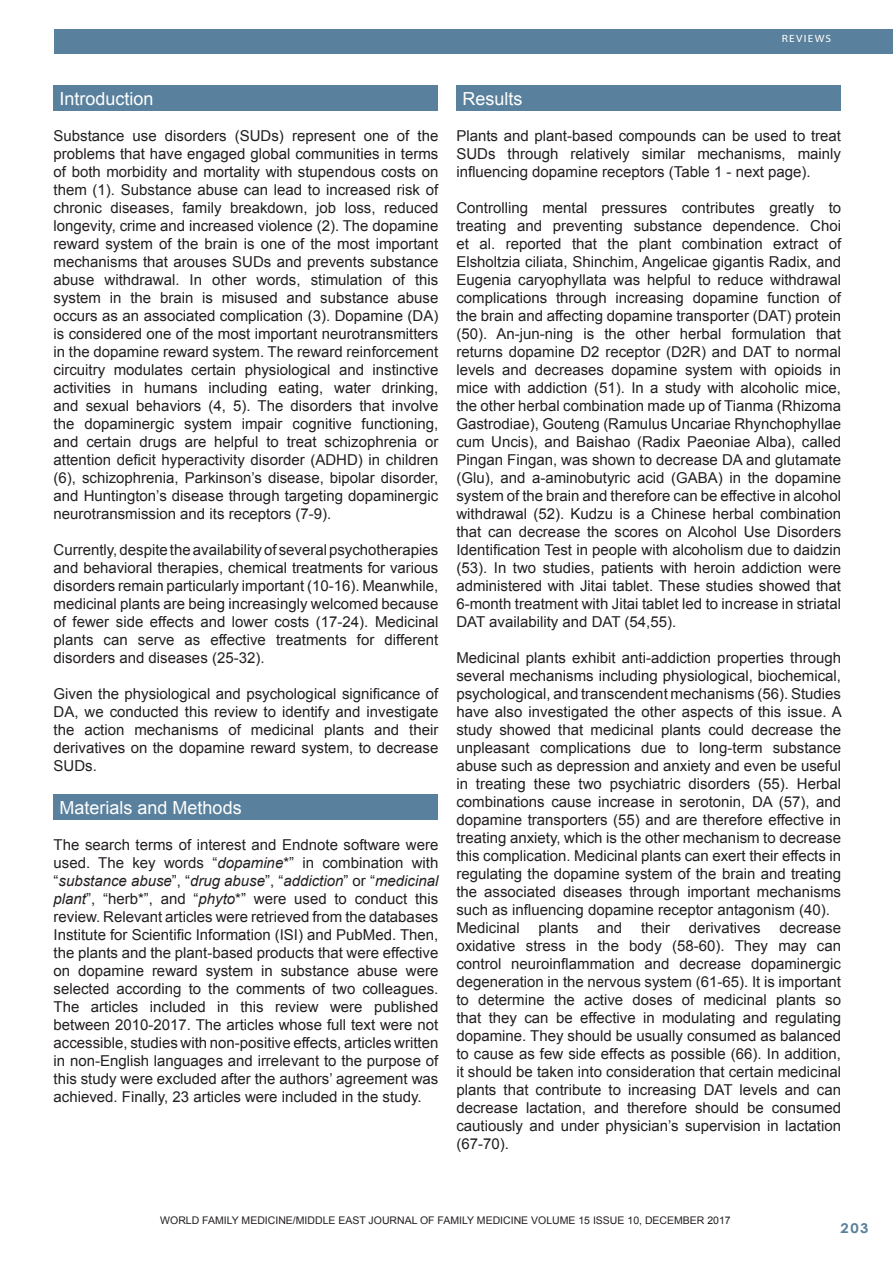
<style>
.page{position:relative;width:893px;height:1263px;background:#fff}
.page>*{position:absolute;margin:0;border:0;box-sizing:border-box;transform-origin:0 0}
.Footnote_Text{font:18px "Arial";color:#fff}
.Footnote_Text-2{font:15px/18px "Arial";color:#231f20;text-align:justify}
.t1{font:700 13.5px "Century Gothic";color:#59809c;scale:1.1 1}
.Footnote_Text-3{font:10.5px "Arial";color:#231f20}
.t2{font:10.5px "Myriad";letter-spacing:.1em;color:#fff;scale:1.1 1}
.s1{font-style:italic}
</style>
<div class="page">
<div style="left:54px;top:30px;width:839px;height:24px;background:#59809c"></div>
<div style="left:54px;top:85px;width:384px;height:26px;background:#59809c"></div>
<div style="left:54px;top:795px;width:384px;height:25px;background:#59809c"></div>
<div style="left:456px;top:85px;width:385px;height:26px;background:#59809c"></div>
<p class="t2" style="left:782px;top:34px;width:46px">REVIEWS</p>
<p class="Footnote_Text" style="left:60px;top:86px;width:96px">Introduction</p>
<p class="Footnote_Text-2" style="left:54px;top:126px;width:386px">Substance use disorders (SUDs) represent one of the problems that have engaged global communities in terms of both morbidity and mortality with stupendous costs on them (1). Substance abuse can lead to increased risk of chronic diseases, family breakdown, job loss, reduced longevity, crime and increased violence (2). The dopamine reward system of the brain is one of the most important mechanisms that arouses SUDs and prevents substance abuse withdrawal. In other words, stimulation of this system in the brain is misused and substance abuse occurs as an associated complication (3). Dopamine (DA) is considered one of the most important neurotransmitters in the dopamine reward system. The reward reinforcement circuitry modulates certain physiological and instinctive activities in humans including eating, water drinking, and sexual behaviors (4, 5). The disorders that involve the dopaminergic system impair cognitive functioning, and certain drugs are helpful to treat schizophrenia or attention deficit hyperactivity disorder (ADHD) in children (6), schizophrenia, Parkinson’s disease, bipolar disorder, and Huntington’s disease through targeting dopaminergic neurotransmission and its receptors (7-9).</p>
<p class="Footnote_Text-2" style="left:54px;top:540px;width:386px">Currently, despite the availability of several psychotherapies and behavioral therapies, chemical treatments for various disorders remain particularly important (10-16). Meanwhile, medicinal plants are being increasingly welcomed because of fewer side effects and lower costs (17-24). Medicinal plants can serve as effective treatments for different disorders and diseases (25-32).</p>
<p class="Footnote_Text-2" style="left:54px;top:684px;width:386px">Given the physiological and psychological significance of DA, we conducted this review to identify and investigate the action mechanisms of medicinal plants and their derivatives on the dopamine reward system, to decrease SUDs.</p>
<p class="Footnote_Text" style="left:60px;top:796px;width:184px">Materials and Methods</p>
<p class="Footnote_Text-2" style="left:54px;top:836px;width:386px">The search terms of interest and Endnote software were used. The key words “<span class="s1">dopamine</span>*” in combination with “<span class="s1">substance abuse</span>”, “<span class="s1">drug abuse</span>”, “<span class="s1">addiction</span>” or “<span class="s1">medicinal plant</span>”, “herb*”, and “<span class="s1">phyto</span>*” were used to conduct this review. Relevant articles were retrieved from the databases Institute for Scientific Information (ISI) and PubMed. Then, the plants and the plant-based products that were effective on dopamine reward system in substance abuse were selected according to the comments of two colleagues.<br>The articles included in this review were published between 2010-2017. The articles whose full text were not accessible, studies with non-positive effects, articles written in non-English languages and irrelevant to the purpose of this study were excluded after the authors’ agreement was achieved. Finally, 23 articles were included in the study.</p>
<p class="Footnote_Text" style="left:462px;top:86px;width:62px">Results</p>
<p class="Footnote_Text-2" style="left:456px;top:126px;width:386px">Plants and plant-based compounds can be used to treat SUDs through relatively similar mechanisms, mainly influencing dopamine receptors (Table 1 - next page).</p>
<p class="Footnote_Text-2" style="left:456px;top:198px;width:386px">Controlling mental pressures contributes greatly to treating and preventing substance dependence. Choi et al. reported that the plant combination extract of Elsholtzia ciliata, Shinchim, Angelicae gigantis Radix, and Eugenia caryophyllata was helpful to reduce withdrawal complications through increasing dopamine function of the brain and affecting dopamine transporter (DAT) protein (50). An-jun-ning is the other herbal formulation that returns dopamine D2 receptor (D2R) and DAT to normal levels and decreases dopamine system with opioids in mice with addiction (51). In a study with alcoholic mice, the other herbal combination made up of Tianma (Rhizoma Gastrodiae), Gouteng (Ramulus Uncariae Rhynchophyllae cum Uncis), and Baishao (Radix Paeoniae Alba), called Pingan Fingan, was shown to decrease DA and glutamate (Glu), and a-aminobutyric acid (GABA) in the dopamine system of the brain and therefore can be effective in alcohol withdrawal (52). Kudzu is a Chinese herbal combination that can decrease the scores on Alcohol Use Disorders Identification Test in people with alcoholism due to daidzin (53). In two studies, patients with heroin addiction were administered with Jitai tablet. These studies showed that 6-month treatment with Jitai tablet led to increase in striatal DAT availability and DAT (54,55).</p>
<p class="Footnote_Text-2" style="left:456px;top:648px;width:387px">Medicinal plants exhibit anti-addiction properties through several mechanisms including physiological, biochemical, psychological, and transcendent mechanisms (56). Studies have also investigated the other aspects of this issue. A study showed that medicinal plants could decrease the unpleasant complications due to long-term substance abuse such as depression and anxiety and even be useful in treating these two psychiatric disorders (55). Herbal combinations cause increase in serotonin, DA (57), and dopamine transporters (55) and are therefore effective in treating anxiety, which is the other mechanism to decrease this complication. Medicinal plants can exert their effects in regulating the dopamine system of the brain and treating the associated diseases through important mechanisms such as influencing dopamine receptor antagonism (40).</p>
<p class="Footnote_Text-2" style="left:456px;top:918px;width:65px">Medicinal</p>
<p class="Footnote_Text-2" style="left:538px;top:918px;width:42px">plants</p>
<p class="Footnote_Text-2" style="left:597px;top:918px;width:27px">and</p>
<p class="Footnote_Text-2" style="left:641px;top:918px;width:121px">their derivatives</p>
<p class="Footnote_Text-2" style="left:456px;top:918px;width:386px;text-indent:323px">decrease oxidative stress in the body (58-60). They may can control neuroinflammation and decrease dopaminergic degeneration in the nervous system (61-65). It is important to determine the active doses of medicinal plants so that they can be effective in modulating and regulating dopamine. They should be usually consumed as balanced to cause as few side effects as possible (66). In addition, it should be taken into consideration that certain medicinal plants that contribute to increasing DAT levels and can decrease lactation, and therefore should be consumed cautiously and under physician’s supervision in lactation (67-70).</p>
<p class="Footnote_Text-3" style="left:160px;top:1214px;width:572px">WORLD FAMILY MEDICINE/MIDDLE EAST JOURNAL OF FAMILY MEDICINE VOLUME 15 ISSUE 10, DECEMBER 2017</p>
<p class="t1" style="left:840px;top:1218px;width:27px">203</p>
</div>
